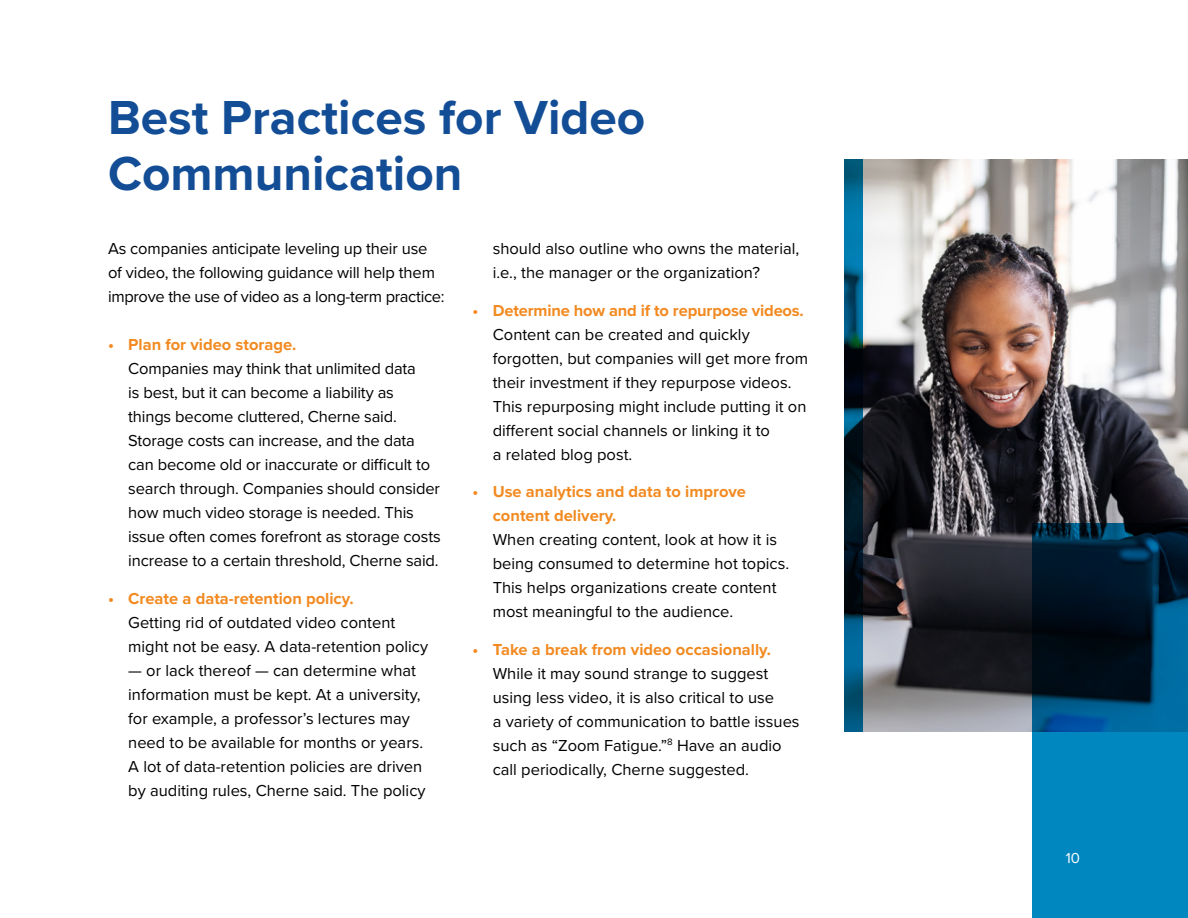
<style>
.page{position:relative;width:1188px;height:918px;background:#fff}
.page>*{position:absolute;margin:0;border:0;box-sizing:border-box;transform-origin:0 0}
.Heading_1{font:700 49.5px/55.5px "Proxima Nova";color:#124d96}
.t1{font:16.5px/24px "Proxima Nova";color:#000}
.t2{font:15px "Proxima Nova";color:#fff}
.s1{font-weight:700;color:#f28a21}
</style>
<div class="page">
<img style="left:863px;top:159px;width:325px;height:573px">
<svg style="left:844px;top:159px;width:19px;height:573px;background:#003d58"></svg>
<svg style="left:1033px;top:524px;width:155px;height:394px;background:#00557e"></svg>
<p class="Heading_1" style="left:108px;top:92px;width:539px">Best Practices for Video<br>Communication</p>
<p class="t1" style="left:108px;top:237px;width:338px">As companies anticipate leveling up their use of video, the following guidance will help them improve the use of video as a long-term practice:</p>
<p class="t1" style="left:128px;top:333px;width:314px;text-indent:-20px"><span class="s1">• Plan for video storage.<br></span>Companies may think that unlimited data<br>is best, but it can become a liability as things become cluttered, Cherne said.<br>Storage costs can increase, and the data can become old or inaccurate or difficult to search through. Companies should consider how much video storage is needed. This issue often comes forefront as storage costs increase to a certain threshold, Cherne said.</p>
<p class="t1" style="left:128px;top:586px;width:301px;text-indent:-20px"><span class="s1">• Create a data-retention policy.<br></span>Getting rid of outdated video content might not be easy. A data-retention policy</p>
<p class="t1" style="left:128px;top:658px;width:299px">— or lack thereof — can determine what information must be kept. At a university, for example, a professor’s lectures may need to be available for months or years.<br>A lot of data-retention policies are driven by auditing rules, Cherne said. The policy</p>
<p class="t1" style="left:493px;top:237px;width:308px">should also outline who owns the material, i.e., the manager or the organization?</p>
<p class="t1" style="left:493px;top:298px;width:317px;text-indent:-20px"><span class="s1">• Determine how and if to repurpose videos.<br></span>Content can be created and quickly forgotten, but companies will get more from their investment if they repurpose videos.<br>This repurposing might include putting it on different social channels or linking it to<br>a related blog post.</p>
<p class="t1" style="left:493px;top:480px;width:298px;text-indent:-20px"><span class="s1">• Use analytics and data to improve content delivery.<br></span>When creating content, look at how it is being consumed to determine hot topics.<br>This helps organizations create content most meaningful to the audience.</p>
<p class="t1" style="left:493px;top:637px;width:308px;text-indent:-20px"><span class="s1">• Take a break from video occasionally.<br></span>While it may sound strange to suggest using less video, it is also critical to use<br>a variety of communication to battle issues such as “Zoom Fatigue.”<sup>8</sup> Have an audio call periodically, Cherne suggested.</p>
<p class="t2" style="left:1066px;top:849px;width:16px">10</p>
</div>
